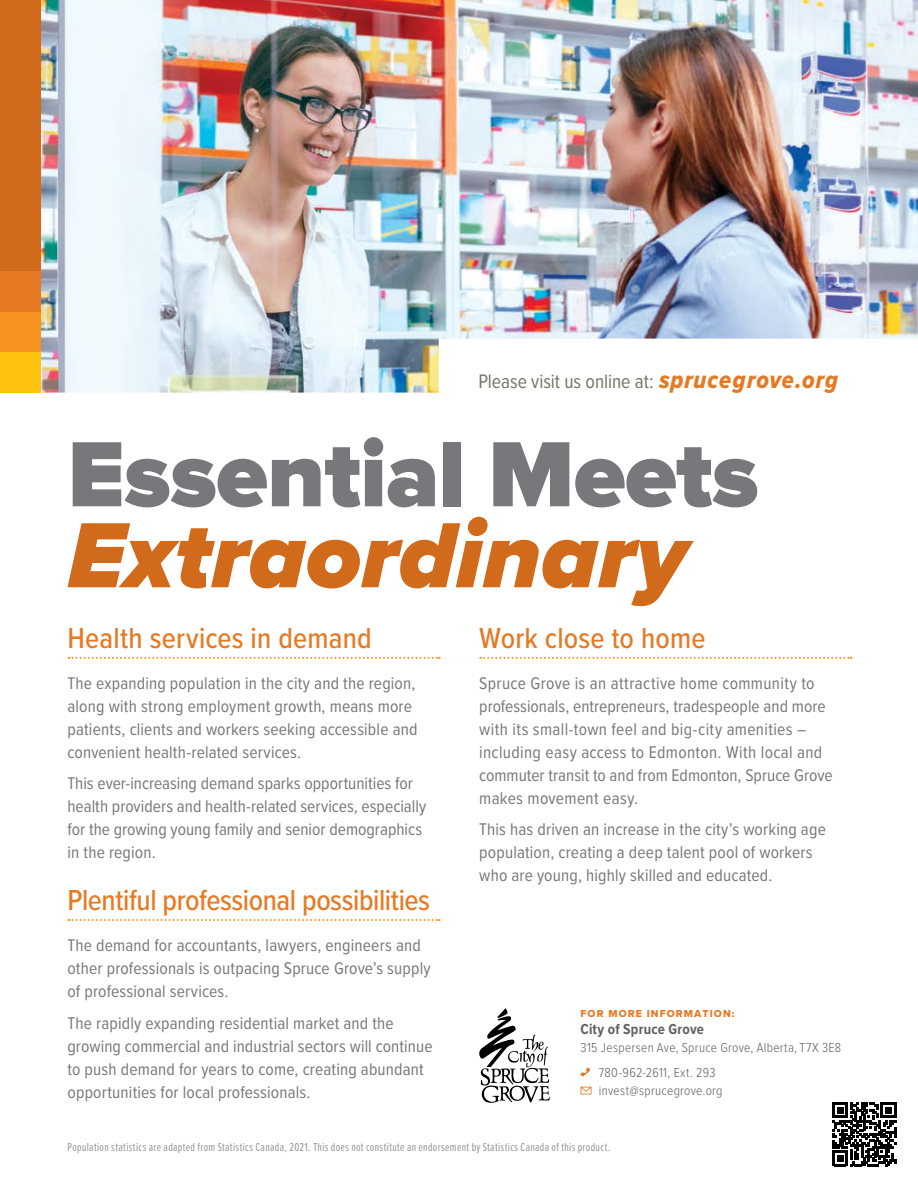
<style>
.page{position:relative;width:918px;height:1188px;background:#fff}
.page>*{position:absolute;margin:0;border:0;box-sizing:border-box;transform-origin:0 0}
.t1{font:900 96px "Proxima Nova";letter-spacing:-.01em;color:#77787b}
.t2{font:italic 900 96px "Proxima Nova";color:#d16a1b}
.t3{font:500 30px "Proxima Nova Cond";letter-spacing:-.01em;color:#e67a24}
.t4{font:20.25px "Proxima Nova Cond";letter-spacing:-.005em;color:#787466}
.t5{font:17.55px/23px "Proxima Nova Cond";letter-spacing:.01em;color:#77787b}
.t6{font:700 15px "Proxima Nova Cond";letter-spacing:.015em;color:#5f6062}
.t7{font:300 13.5px/24.8px "Proxima Nova Cond";letter-spacing:.02em;color:#5f6062}
.t8{font:12px "Proxima Nova Ex Cn";letter-spacing:.03em;color:#939598}
.t9{font:10.5px "Proxima Nova Extrabld";letter-spacing:.1em;color:#e67a24}
.s1{font-family:"Proxima Nova Cond Extrabld It";font-size:25.5px;color:#e67a24}
</style>
<div class="page">
<img style="left:40px;top:0;width:878px;height:393px">
<div style="left:0;top:0;width:40px;height:393px;background:#d16a1b"></div>
<div style="left:0;top:312px;width:40px;height:40px;background:#f79420"></div>
<div style="left:0;top:271px;width:40px;height:41px;background:#e67a24"></div>
<div style="left:0;top:352px;width:40px;height:41px;background:#fec30e"></div>
<svg style="left:68px;top:657px;width:372px;height:2px"></svg>
<svg style="left:68px;top:919px;width:372px;height:2px"></svg>
<svg style="left:480px;top:657px;width:371px;height:2px"></svg>
<svg style="left:580px;top:1068px;width:10px;height:9px"></svg>
<svg style="left:581px;top:1087px;width:10px;height:8px"></svg>
<svg style="left:479px;top:1008px;width:71px;height:95px"></svg>
<svg style="left:833px;top:1103px;width:63px;height:63px"></svg>
<p class="t4" style="left:478px;top:366px;width:361px">Please visit us online at: <span class="s1">sprucegrove.org</span></p>
<h1 class="t1" style="left:68px;top:430px;width:693px">Essential Meets</h1>
<h1 class="t2" style="left:68px;top:484px;width:621px">Extraordinary</h1>
<h2 class="t3" style="left:68px;top:616px;width:306px">Health services in demand</h2>
<p class="t5" style="left:68px;top:671px;width:352px">The expanding population in the city and the region, along with strong employment growth, means more patients, clients and workers seeking accessible and convenient health-related services.</p>
<p class="t5" style="left:68px;top:771px;width:360px">This ever-increasing demand sparks opportunities for health providers and health-related services, especially for the growing young family and senior demographics in the region.</p>
<h2 class="t3" style="left:68px;top:878px;width:364px">Plentiful professional possibilities</h2>
<p class="t5" style="left:68px;top:933px;width:365px">The demand for accountants, lawyers, engineers and other professionals is outpacing Spruce Grove’s supply of professional services.</p>
<p class="t5" style="left:68px;top:1011px;width:367px">The rapidly expanding residential market and the growing commercial and industrial sectors will continue to push demand for years to come, creating abundant opportunities for local professionals.</p>
<h2 class="t3" style="left:479px;top:616px;width:228px">Work close to home</h2>
<p class="t5" style="left:479px;top:671px;width:355px">Spruce Grove is an attractive home community to professionals, entrepreneurs, tradespeople and more with its small-town feel and big-city amenities – including easy access to Edmonton. With local and commuter transit to and from Edmonton, Spruce Grove makes movement easy.</p>
<p class="t5" style="left:479px;top:817px;width:348px">This has driven an increase in the city’s working age population, creating a deep talent pool of workers who are young, highly skilled and educated.</p>
<p class="t9" style="left:580px;top:1005px;width:156px">FOR MORE INFORMATION:</p>
<p class="t6" style="left:580px;top:1018px;width:125px">City of Spruce Grove</p>
<p class="t7" style="left:599px;top:1034px;width:244px;text-indent:-18px">315 Jespersen Ave, Spruce Grove, Alberta, T7X 3E8<br>780-962-2611, Ext. 293</p>
<p class="t7" style="left:599px;top:1077px;width:125px">invest@sprucegrove.org</p>
<p class="t8" style="left:68px;top:1138px;width:544px">Population statistics are adapted from Statistics Canada, 2021. This does not constitute an endorsement by Statistics Canada of this product.</p>
</div>
